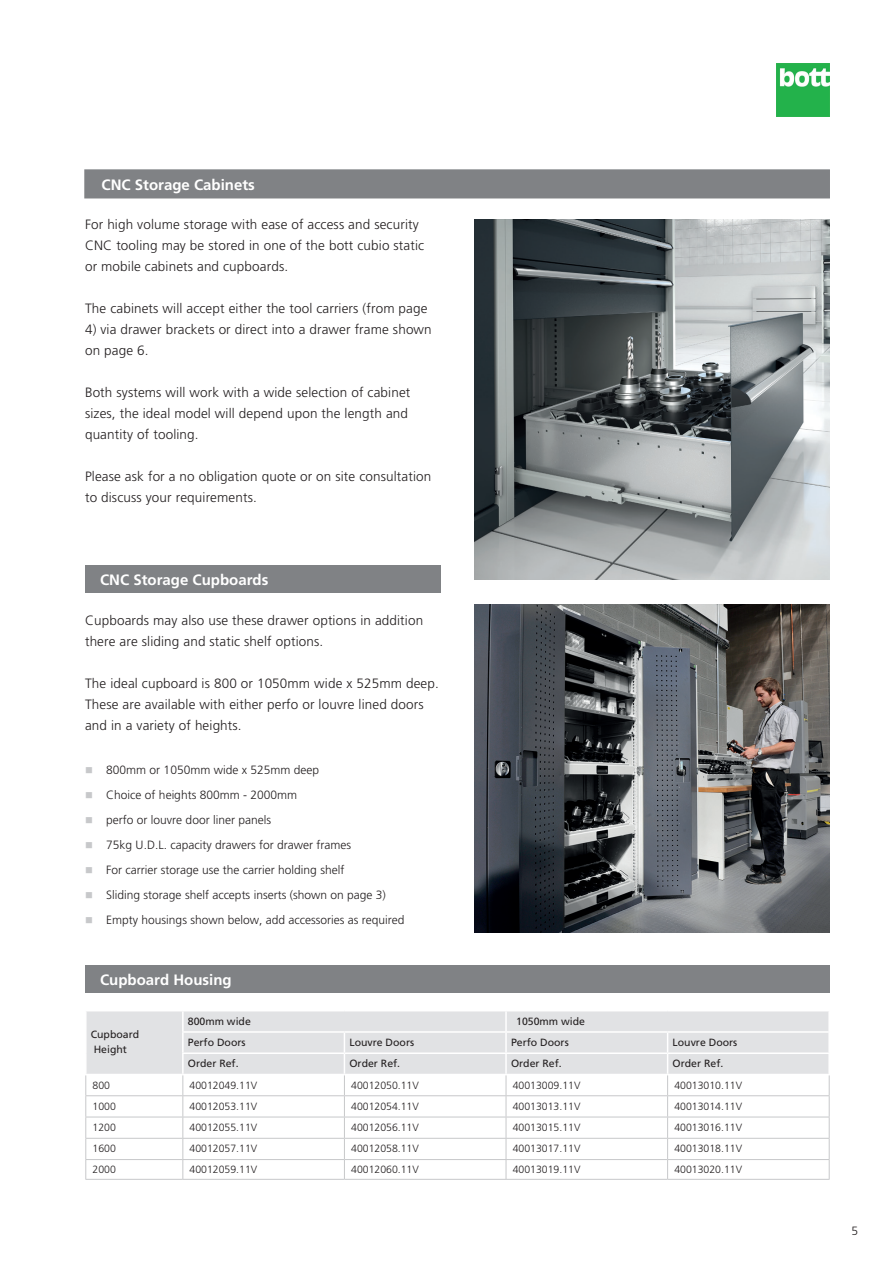
<style>
.page{position:relative;width:893px;height:1263px;background:#fff}
.page>*{position:absolute;margin:0;border:0;box-sizing:border-box;transform-origin:0 0}
.t1{font:700 15px "Frutiger LT Pro";color:#fff}
.t2{font:300 13.5px/21px "Frutiger LT Pro";letter-spacing:.01em;color:#231f20}
.t3{font:300 12px "Frutiger LT Pro";color:#231f20}
.table_7L{font:300 10.5px "Frutiger LT Pro";color:#231f20}
.table_head_7L{font:10.5px "Frutiger LT Pro";color:#231f20}
</style>
<div class="page">
<img style="left:776px;top:64px;width:53px;height:53px">
<div style="left:84px;top:169px;width:746px;height:29px;background:#abadaf"></div>
<div style="left:86px;top:171px;width:742px;height:26px;background:#808285"></div>
<div style="left:85px;top:170px;width:744px;height:28px;border:2px solid #808285"></div>
<div style="left:85px;top:566px;width:355px;height:27px;background:#808285"></div>
<img style="left:474px;top:605px;width:355px;height:327px">
<img style="left:474px;top:219px;width:355px;height:361px">
<div style="left:85px;top:965px;width:744px;height:28px;background:#808285"></div>
<div style="left:87px;top:1011px;width:741px;height:63px;background:#e1e2e4"></div>
<svg style="left:86px;top:1075px;width:743px;height:104px"></svg>
<hr style="left:85px;top:1095px;width:98px;height:1px;background:#c7c8ca">
<hr style="left:183px;top:1095px;width:161px;height:1px;background:#c7c8ca">
<hr style="left:344px;top:1095px;width:162px;height:1px;background:#c7c8ca">
<hr style="left:506px;top:1095px;width:162px;height:1px;background:#c7c8ca">
<hr style="left:668px;top:1095px;width:162px;height:1px;background:#c7c8ca">
<hr style="left:85px;top:1117px;width:98px;height:1px;background:#c7c8ca">
<hr style="left:183px;top:1117px;width:161px;height:1px;background:#c7c8ca">
<hr style="left:344px;top:1117px;width:162px;height:1px;background:#c7c8ca">
<hr style="left:506px;top:1117px;width:162px;height:1px;background:#c7c8ca">
<hr style="left:668px;top:1117px;width:162px;height:1px;background:#c7c8ca">
<hr style="left:85px;top:1138px;width:98px;height:1px;background:#c7c8ca">
<hr style="left:183px;top:1138px;width:161px;height:1px;background:#c7c8ca">
<hr style="left:344px;top:1138px;width:162px;height:1px;background:#c7c8ca">
<hr style="left:506px;top:1138px;width:162px;height:1px;background:#c7c8ca">
<hr style="left:668px;top:1138px;width:162px;height:1px;background:#c7c8ca">
<hr style="left:85px;top:1159px;width:98px;height:1px;background:#c7c8ca">
<svg style="left:85px;top:1075px;width:1px;height:104px"></svg>
<hr style="left:183px;top:1159px;width:161px;height:1px;background:#c7c8ca">
<svg style="left:182px;top:1075px;width:1px;height:104px"></svg>
<hr style="left:344px;top:1159px;width:162px;height:1px;background:#c7c8ca">
<hr style="left:506px;top:1159px;width:162px;height:1px;background:#c7c8ca">
<svg style="left:506px;top:1075px;width:1px;height:104px"></svg>
<hr style="left:668px;top:1159px;width:162px;height:1px;background:#c7c8ca">
<svg style="left:829px;top:1075px;width:1px;height:104px"></svg>
<hr style="left:85px;top:1179px;width:98px;height:1px;background:#c7c8ca">
<hr style="left:183px;top:1179px;width:161px;height:1px;background:#c7c8ca">
<hr style="left:344px;top:1179px;width:162px;height:1px;background:#c7c8ca">
<hr style="left:506px;top:1179px;width:162px;height:1px;background:#c7c8ca">
<hr style="left:668px;top:1179px;width:162px;height:1px;background:#c7c8ca">
<hr style="left:182px;top:1011px;width:2px;height:20px;background:#fff">
<hr style="left:505px;top:1011px;width:2px;height:20px;background:#fff">
<hr style="left:182px;top:1031px;width:162px;height:2px;background:#fff">
<svg style="left:182px;top:1033px;width:2px;height:19px"></svg>
<hr style="left:344px;top:1031px;width:162px;height:2px;background:#fff">
<hr style="left:506px;top:1031px;width:162px;height:2px;background:#fff">
<svg style="left:505px;top:1033px;width:2px;height:19px"></svg>
<hr style="left:668px;top:1031px;width:162px;height:2px;background:#fff">
<svg style="left:828px;top:1033px;width:1px;height:19px"></svg>
<hr style="left:182px;top:1052px;width:162px;height:2px;background:#fff">
<hr style="left:182px;top:1054px;width:2px;height:20px;background:#fff">
<hr style="left:344px;top:1052px;width:162px;height:2px;background:#fff">
<svg style="left:344px;top:1033px;width:1px;height:146px"></svg>
<hr style="left:506px;top:1052px;width:162px;height:2px;background:#fff">
<hr style="left:505px;top:1054px;width:2px;height:20px;background:#fff">
<hr style="left:668px;top:1052px;width:162px;height:2px;background:#fff">
<svg style="left:667px;top:1033px;width:1px;height:146px"></svg>
<hr style="left:344px;top:1074px;width:162px;height:1px;background:#fff">
<hr style="left:506px;top:1074px;width:162px;height:1px;background:#fff">
<p class="t1" style="left:102px;top:175px;width:155px">CNC Storage Cabinets</p>
<p class="t2" style="left:85px;top:214px;width:341px">For high volume storage with ease of access and security<br>CNC tooling may be stored in one of the bott cubio static or mobile cabinets and cupboards.</p>
<p class="t2" style="left:85px;top:298px;width:344px">The cabinets will accept either the tool carriers (from page</p>
<p class="t2" style="left:85px;top:319px;width:348px">4) via drawer brackets or direct into a drawer frame shown on page 6.</p>
<p class="t2" style="left:85px;top:382px;width:327px">Both systems will work with a wide selection of cabinet sizes, the ideal model will depend upon the length and quantity of tooling.</p>
<p class="t2" style="left:85px;top:466px;width:348px">Please ask for a no obligation quote or on site consultation to discuss your requirements.</p>
<p class="t1" style="left:100px;top:571px;width:170px">CNC Storage Cupboards</p>
<p class="t2" style="left:85px;top:609px;width:340px">Cupboards may also use these drawer options in addition there are sliding and static shelf options.</p>
<p class="t2" style="left:85px;top:672px;width:355px">The ideal cupboard is 800 or 1050mm wide x 525mm deep.<br>These are available with either perfo or louvre lined doors and in a variety of heights.</p>
<p class="t3" style="left:106px;top:763px;width:214px">800mm or 1050mm wide x 525mm deep</p>
<p class="t3" style="left:106px;top:788px;width:192px">Choice of heights 800mm - 2000mm</p>
<p class="t3" style="left:106px;top:813px;width:166px">perfo or louvre door liner panels</p>
<p class="t3" style="left:106px;top:838px;width:246px">75kg U.D.L. capacity drawers for drawer frames</p>
<p class="t3" style="left:106px;top:863px;width:240px">For carrier storage use the carrier holding shelf</p>
<p class="t3" style="left:106px;top:888px;width:281px">Sliding storage shelf accepts inserts (shown on page 3)</p>
<p class="t3" style="left:106px;top:913px;width:300px">Empty housings shown below, add accessories as required</p>
<p class="t1" style="left:100px;top:971px;width:133px">Cupboard Housing</p>
<p class="table_head_7L" style="left:91px;top:1028px;width:50px">Cupboard</p>
<p class="table_head_7L" style="left:94px;top:1043px;width:35px">Height</p>
<p class="table_head_7L" style="left:188px;top:1015px;width:65px">800mm wide</p>
<p class="table_head_7L" style="left:516px;top:1015px;width:70px">1050mm wide</p>
<p class="table_head_7L" style="left:188px;top:1036px;width:59px">Perfo Doors</p>
<p class="table_head_7L" style="left:349px;top:1036px;width:66px">Louvre Doors</p>
<p class="table_head_7L" style="left:511px;top:1036px;width:59px">Perfo Doors</p>
<p class="table_head_7L" style="left:673px;top:1036px;width:66px">Louvre Doors</p>
<p class="table_head_7L" style="left:188px;top:1057px;width:52px">Order Ref.</p>
<p class="table_head_7L" style="left:349px;top:1057px;width:52px">Order Ref.</p>
<p class="table_head_7L" style="left:511px;top:1057px;width:52px">Order Ref.</p>
<p class="table_head_7L" style="left:673px;top:1057px;width:52px">Order Ref.</p>
<p class="table_7L" style="left:93px;top:1079px;width:19px">800</p>
<p class="table_7L" style="left:190px;top:1079px;width:69px">40012049.11V</p>
<p class="table_7L" style="left:351px;top:1079px;width:69px">40012050.11V</p>
<p class="table_7L" style="left:513px;top:1079px;width:69px">40013009.11V</p>
<p class="table_7L" style="left:674px;top:1079px;width:69px">40013010.11V</p>
<p class="table_7L" style="left:93px;top:1100px;width:25px">1000</p>
<p class="table_7L" style="left:190px;top:1100px;width:69px">40012053.11V</p>
<p class="table_7L" style="left:351px;top:1100px;width:69px">40012054.11V</p>
<p class="table_7L" style="left:513px;top:1100px;width:69px">40013013.11V</p>
<p class="table_7L" style="left:674px;top:1100px;width:69px">40013014.11V</p>
<p class="table_7L" style="left:93px;top:1121px;width:25px">1200</p>
<p class="table_7L" style="left:190px;top:1121px;width:69px">40012055.11V</p>
<p class="table_7L" style="left:351px;top:1121px;width:69px">40012056.11V</p>
<p class="table_7L" style="left:513px;top:1121px;width:69px">40013015.11V</p>
<p class="table_7L" style="left:674px;top:1121px;width:69px">40013016.11V</p>
<p class="table_7L" style="left:93px;top:1142px;width:25px">1600</p>
<p class="table_7L" style="left:190px;top:1142px;width:69px">40012057.11V</p>
<p class="table_7L" style="left:351px;top:1142px;width:69px">40012058.11V</p>
<p class="table_7L" style="left:513px;top:1142px;width:69px">40013017.11V</p>
<p class="table_7L" style="left:674px;top:1142px;width:69px">40013018.11V</p>
<p class="table_7L" style="left:93px;top:1163px;width:25px">2000</p>
<p class="table_7L" style="left:190px;top:1163px;width:69px">40012059.11V</p>
<p class="table_7L" style="left:351px;top:1163px;width:69px">40012060.11V</p>
<p class="table_7L" style="left:513px;top:1163px;width:69px">40013019.11V</p>
<p class="table_7L" style="left:674px;top:1163px;width:69px">40013020.11V</p>
<p class="t3" style="left:851px;top:1224px;width:8px">5</p>
</div>
